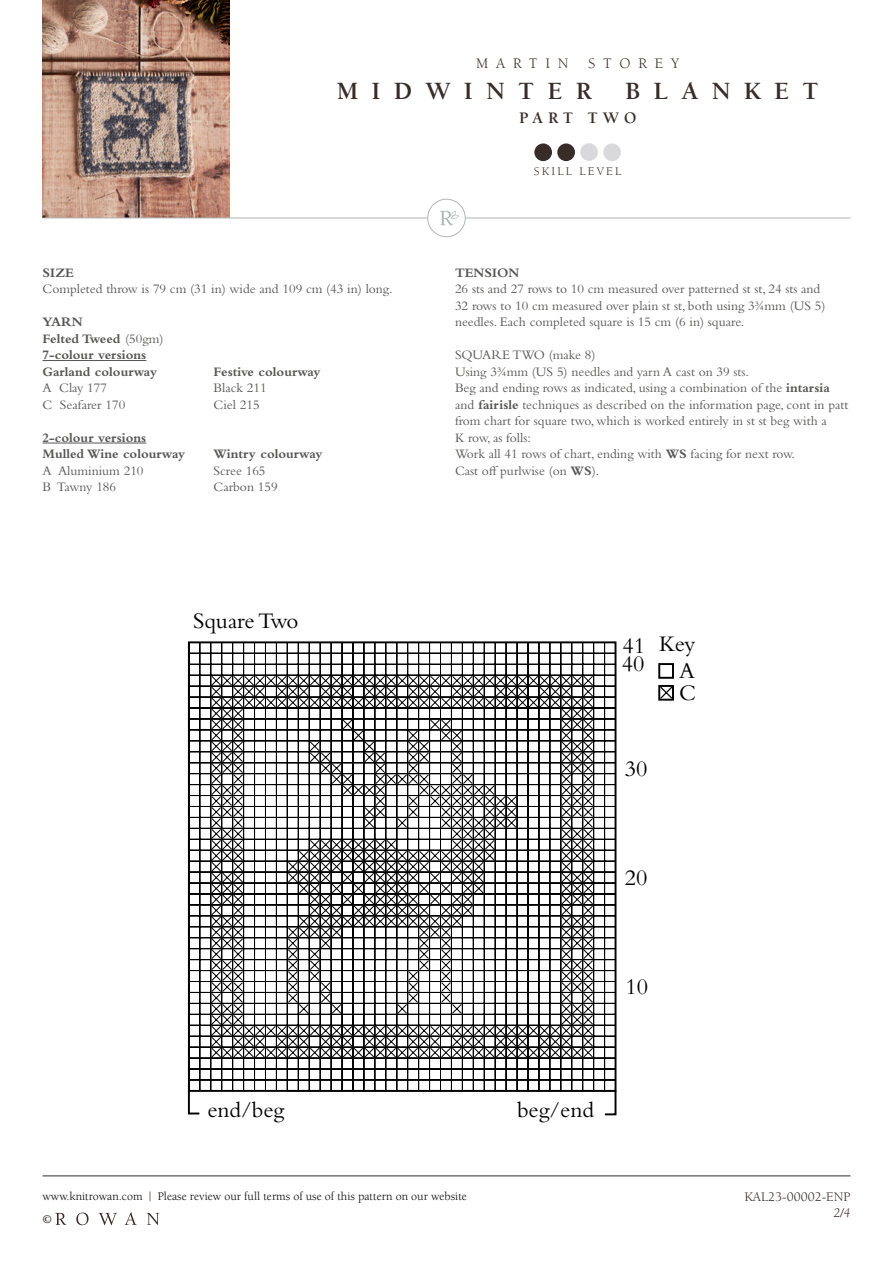
<style>
.page{position:relative;width:893px;height:1263px;background:#fff}
.page>*{position:absolute;margin:0;border:0;box-sizing:border-box;transform-origin:0 0}
.t1{font:700 25.5px "Berkeley Std";letter-spacing:.52em;color:#382c28}
.t2{font:23.1px/27px "Bembo Std";color:#000;text-align:right}
.t3{font:700 16.5px "Berkeley Std";letter-spacing:.3em;color:#382c28}
.t4{font:15px "Berkeley Std";letter-spacing:.52em;color:#382c28}
.t5{font:13.5px/16.5px "Bembo Std";color:#575756}
.t6{font:700 13.5px/16.5px "Bembo Std";color:#575756}
.t7{font:13.5px "Berkeley Std";color:#382c28}
.t8{font:italic 13.5px "Berkeley Std";color:#382c28}
.t9{font:12px/22.5px "Berkeley Std";color:#000}
.t10{font:12px "Berkeley Std";letter-spacing:.18em;color:#382c28}
.s1{font-weight:400}
.s2{font-weight:700}
.s3{color:#382c28}
.s4{font-weight:700;color:#382c28}
</style>
<div class="page">
<hr style="left:43px;top:1175px;width:807px;height:1px;background:#382c28">
<img style="left:43px;top:0;width:186px;height:218px">
<hr style="left:43px;top:218px;width:807px;height:1px;background:#b3b5b6">
<div style="left:428px;top:199px;width:37px;height:38px;background:#fff;border-radius:50%"></div>
<svg style="left:440px;top:211px;width:19px;height:14px"></svg>
<div style="left:427px;top:199px;width:39px;height:38px;border:1px solid #b3b5b6;border-radius:50%"></div>
<div style="left:557px;top:143px;width:18px;height:18px;background:#382c28;border-radius:50%"></div>
<div style="left:603px;top:143px;width:18px;height:18px;background:#d9d8da;border-radius:50%"></div>
<div style="left:534px;top:143px;width:18px;height:18px;background:#382c28;border-radius:50%"></div>
<div style="left:580px;top:143px;width:18px;height:18px;background:#d9d8da;border-radius:50%"></div>
<svg style="left:55px;top:1213px;width:11px;height:12px"></svg>
<svg style="left:76px;top:1212px;width:13px;height:13px"></svg>
<svg style="left:99px;top:1213px;width:18px;height:12px"></svg>
<svg style="left:125px;top:1212px;width:12px;height:13px"></svg>
<svg style="left:147px;top:1213px;width:12px;height:12px"></svg>
<hr style="left:43px;top:360px;width:103px;height:1px;background:#575756">
<hr style="left:43px;top:443px;width:103px;height:1px;background:#575756">
<svg style="left:188px;top:642px;width:429px;height:474px"></svg>
<svg style="left:658px;top:663px;width:16px;height:38px"></svg>
<p class="t4" style="left:476px;top:55px;width:94px">MARTIN</p>
<p class="t4" style="left:588px;top:55px;width:92px">STOREY</p>
<h1 class="t1" style="left:337px;top:78px;width:257px">MIDWINTER</h1>
<h1 class="t1" style="left:625px;top:78px;width:195px">BLANKET</h1>
<p class="t3" style="left:519px;top:109px;width:119px">PART TWO</p>
<p class="t6" style="left:43px;top:264px;width:33px">SIZE</p>
<p class="t5" style="left:43px;top:280px;width:352px">Completed throw is 79 cm (31 in) wide and 109 cm (43 in) long.</p>
<p class="t6" style="left:43px;top:314px;width:122px">YARN<br>Felted Tweed <span class="s1">(50gm)<br></span>7-colour versions<br>Garland colourway</p>
<p class="t6" style="left:214px;top:363px;width:109px">Festive colourway</p>
<p class="t5" style="left:43px;top:379px;width:66px">A Clay 177</p>
<p class="t5" style="left:214px;top:379px;width:55px">Black 211</p>
<p class="t5" style="left:43px;top:396px;width:84px">C Seafarer 170</p>
<p class="t5" style="left:214px;top:396px;width:48px">Ciel 215</p>
<p class="t6" style="left:43px;top:429px;width:144px">2-colour versions<br>Mulled Wine colourway</p>
<p class="t6" style="left:214px;top:446px;width:110px">Wintry colourway</p>
<p class="t5" style="left:43px;top:462px;width:103px">A Aluminium 210</p>
<p class="t5" style="left:214px;top:462px;width:54px">Scree 165</p>
<p class="t5" style="left:43px;top:478px;width:75px">B Tawny 186</p>
<p class="t5" style="left:214px;top:478px;width:66px">Carbon 159</p>
<h2 class="t2" style="left:193px;top:607px;width:107px">Square Two</h2>
<p class="t10" style="left:534px;top:165px;width:89px">SKILL LEVEL</p>
<p class="t6" style="left:455px;top:264px;width:66px">TENSION</p>
<p class="t5" style="left:455px;top:280px;width:372px">26 sts and 27 rows to 10 cm measured over patterned st st, 24 sts and<br>32 rows to 10 cm measured over plain st st, both using 3¾mm (US 5) needles. Each completed square is 15 cm (6 in) square.</p>
<p class="t5" style="left:455px;top:346px;width:395px">SQUARE TWO (make 8)<br>Using 3¾mm (US 5) needles and yarn A cast on 39 sts.<br>Beg and ending rows as indicated, using a combination of the <span class="s2">intarsia </span>and <span class="s2">fairisle</span> techniques as described on the information page, cont in patt from chart for square two, which is worked entirely in st st beg with a<br>K row, as folls:<br>Work all 41 rows of chart, ending with <span class="s2">WS</span> facing for next row.<br>Cast off purlwise (on <span class="s2">WS</span>).</p>
<h2 class="t2" style="left:622px;top:630px;width:74px">41 Key<br>A</h2>
<h2 class="t2" style="left:679px;top:678px;width:18px">C</h2>
<h2 class="t2" style="left:622px;top:650px;width:24px">40</h2>
<h2 class="t2" style="left:625px;top:754px;width:24px">30</h2>
<h2 class="t2" style="left:625px;top:864px;width:24px">20</h2>
<h2 class="t2" style="left:625px;top:973px;width:24px">10</h2>
<h2 class="t2" style="left:207px;top:1096px;width:78px">end/beg</h2>
<h2 class="t2" style="left:517px;top:1096px;width:78px">beg/end</h2>
<p class="t9" style="left:43px;top:1185px;width:426px">www.knitrowan.com <span class="s3">|</span> Please review our full terms of use of this pattern on our website <span class="s4">©</span></p>
<p class="t7" style="left:744px;top:1190px;width:108px">KAL23-00002-ENP</p>
<p class="t8" style="left:834px;top:1206px;width:18px">2/4</p>
</div>
